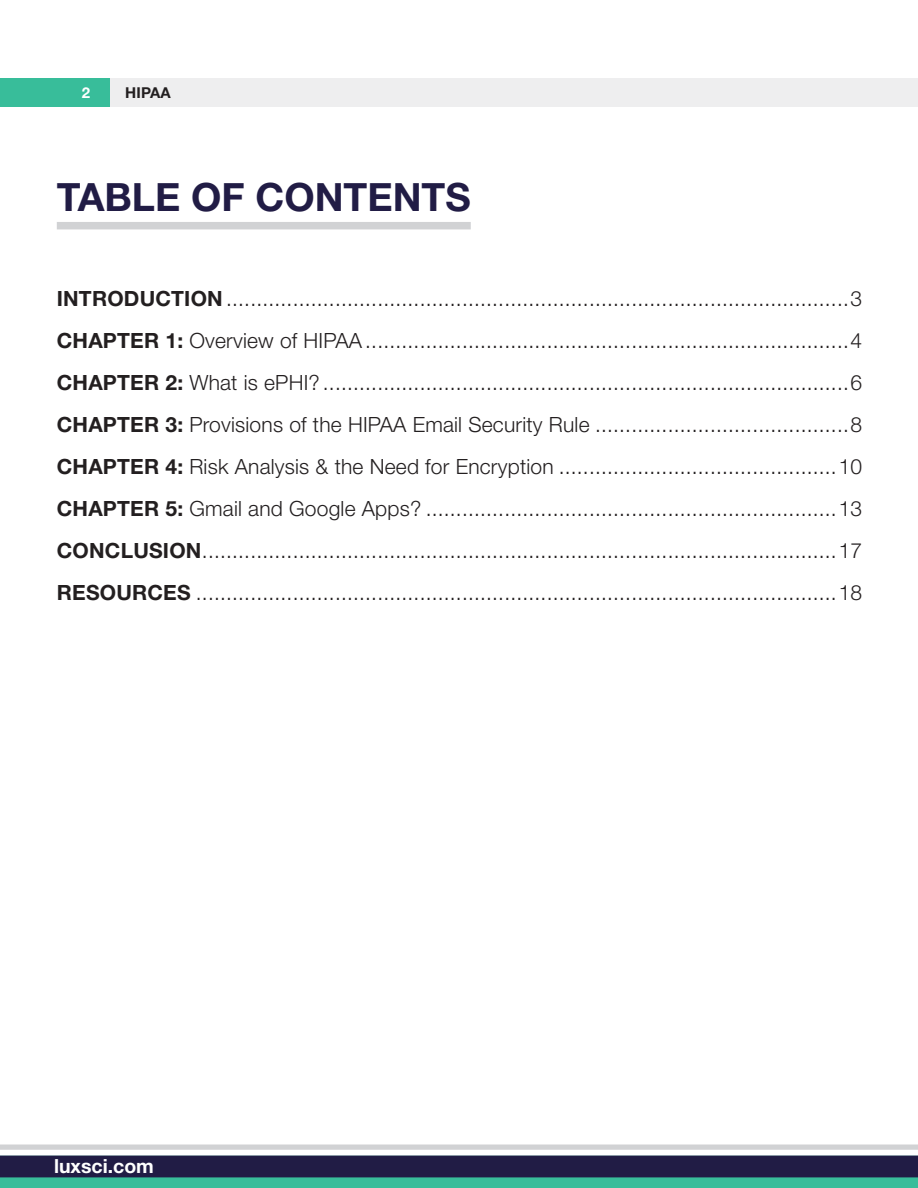
<style>
.page{position:relative;width:918px;height:1188px;background:#fff}
.page>*{position:absolute;margin:0;border:0;box-sizing:border-box;transform-origin:0 0}
.t1{font:700 39px "Helvetica Neue LT Std";color:#211c45}
.t2{font:300 21px/42px "Helvetica Neue LT Std";letter-spacing:.01em;color:#231f20;text-align:justify}
.t3{font:700 19.5px "Helvetica Neue LT Std";color:#fff}
.t4{font:700 15px "Helvetica Neue LT Std";letter-spacing:.01em;color:#231f20}
.t5{font:700 15px "Helvetica Neue LT Std";color:#fff}
.s1{font-weight:700}
</style>
<div class="page">
<svg style="left:0;top:1144px;width:918px;height:44px"></svg>
<div style="left:0;top:79px;width:110px;height:28px;background:#38bd9a"></div>
<div style="left:110px;top:79px;width:808px;height:28px;background:#eeeeef"></div>
<div style="left:0;top:1156px;width:918px;height:21px;background:#211c45"></div>
<div style="left:57px;top:222px;width:414px;height:7px;background:#d1d2d4"></div>
<p class="t5" style="left:82px;top:83px;width:10px">2</p>
<p class="t4" style="left:125px;top:83px;width:47px">HIPAA</p>
<h1 class="t1" style="left:57px;top:173px;width:415px">TABLE OF CONTENTS</h1>
<p class="t2" style="left:57px;top:277px;width:807px"><span class="s1">INTRODUCTION</span> .......................................................................................................3<br><span class="s1">CHAPTER 1:</span> Overview of HIPAA................................................................................4<br><span class="s1">CHAPTER 2:</span> What is ePHI? .......................................................................................6<br><span class="s1">CHAPTER 3:</span> Provisions of the HIPAA Email Security Rule ..........................................8<br><span class="s1">CHAPTER 4:</span> Risk Analysis &amp; the Need for Encryption ..............................................10<br><span class="s1">CHAPTER 5:</span> Gmail and Google Apps? ....................................................................13<br><span class="s1">CONCLUSION</span>.........................................................................................................17<br><span class="s1">RESOURCES</span> ..........................................................................................................18</p>
<p class="t3" style="left:54px;top:1154px;width:101px">luxsci.com</p>
</div>
